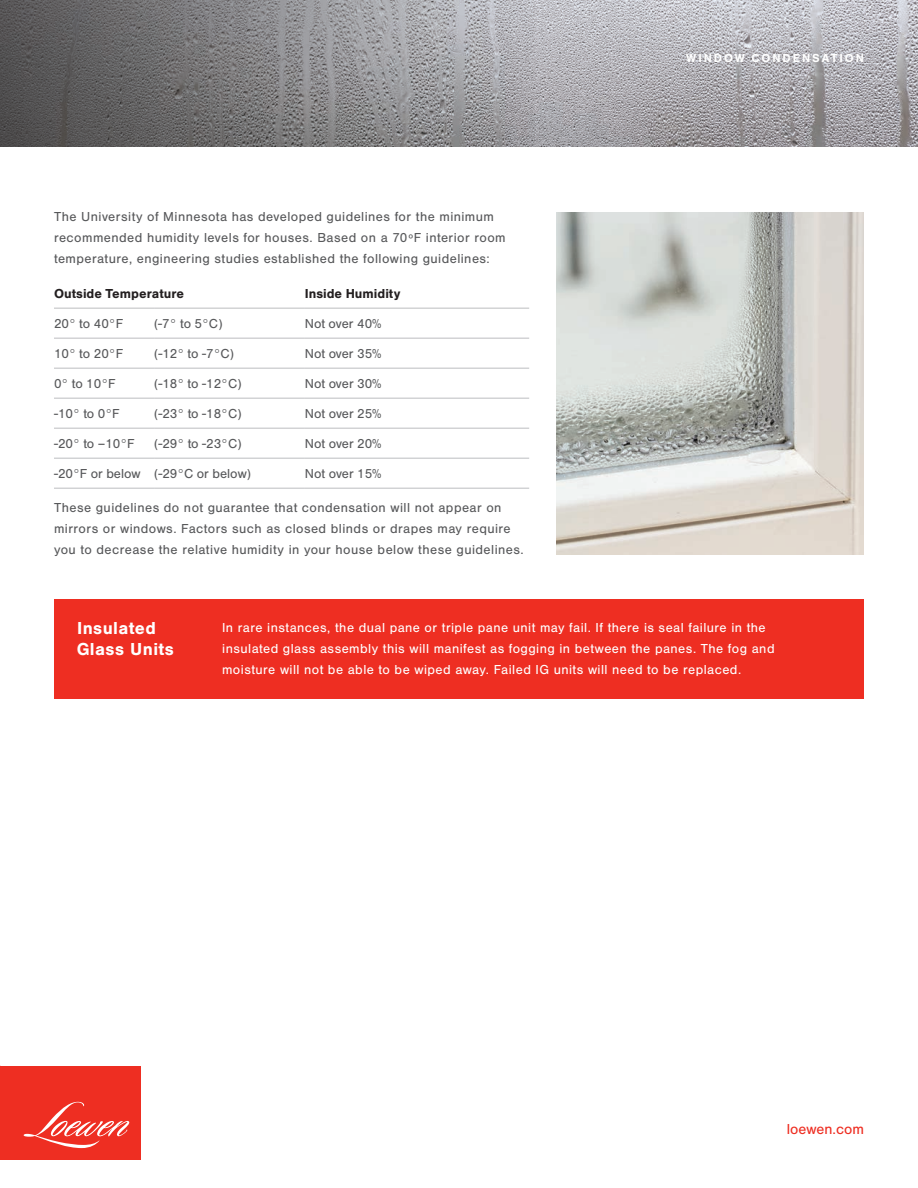
<style>
.page{position:relative;width:918px;height:1188px;background:#fff}
.page>*{position:absolute;margin:0;border:0;box-sizing:border-box;transform-origin:0 0}
.t1{font:700 18px/21px "Nimbus San";letter-spacing:.02em;color:#fff}
.t2{font:15px "Nimbus San";color:#ee2e22}
.t3{font:13.5px/21px "Nimbus San";letter-spacing:.03em;color:#57585a}
.t4{font:13.5px/21px "Nimbus San";letter-spacing:.03em;color:#fff}
.t5{font:13.5px "Nimbus San";color:#57585a}
.t6{font:700 13.5px "Nimbus San";color:#231f20}
.t7{font:700 12px "Nimbus San";letter-spacing:.16em;color:#fff}
</style>
<div class="page">
<img style="left:556px;top:212px;width:308px;height:342px">
<img style="left:536px;top:0;width:382px;height:147px">
<svg style="left:0;top:0;width:536px;height:147px;background:#807f81"></svg>
<hr style="left:54px;top:308px;width:100px;height:1px;background:#bcbdc0">
<hr style="left:154px;top:308px;width:151px;height:1px;background:#bcbdc0">
<hr style="left:305px;top:308px;width:224px;height:1px;background:#bcbdc0">
<hr style="left:54px;top:338px;width:100px;height:1px;background:#bcbdc0">
<hr style="left:154px;top:338px;width:151px;height:1px;background:#bcbdc0">
<hr style="left:305px;top:338px;width:224px;height:1px;background:#bcbdc0">
<hr style="left:54px;top:368px;width:100px;height:1px;background:#bcbdc0">
<hr style="left:154px;top:368px;width:151px;height:1px;background:#bcbdc0">
<hr style="left:305px;top:368px;width:224px;height:1px;background:#bcbdc0">
<hr style="left:54px;top:398px;width:100px;height:1px;background:#bcbdc0">
<hr style="left:154px;top:398px;width:151px;height:1px;background:#bcbdc0">
<hr style="left:305px;top:398px;width:224px;height:1px;background:#bcbdc0">
<hr style="left:54px;top:428px;width:100px;height:1px;background:#bcbdc0">
<hr style="left:154px;top:428px;width:151px;height:1px;background:#bcbdc0">
<hr style="left:305px;top:428px;width:224px;height:1px;background:#bcbdc0">
<hr style="left:54px;top:458px;width:100px;height:1px;background:#bcbdc0">
<hr style="left:154px;top:458px;width:151px;height:1px;background:#bcbdc0">
<hr style="left:305px;top:458px;width:224px;height:1px;background:#bcbdc0">
<hr style="left:54px;top:488px;width:100px;height:1px;background:#bcbdc0">
<hr style="left:154px;top:488px;width:151px;height:1px;background:#bcbdc0">
<hr style="left:305px;top:488px;width:224px;height:1px;background:#bcbdc0">
<div style="left:54px;top:599px;width:810px;height:100px;background:#ee2e22"></div>
<div style="left:0;top:1066px;width:140px;height:93px;background:#ee2e22"></div>
<svg style="left:23px;top:1102px;width:107px;height:46px"></svg>
<p class="t3" style="left:54px;top:206px;width:453px">The University of Minnesota has developed guidelines for the minimum recommended humidity levels for houses. Based on a 70ºF interior room temperature, engineering studies established the following guidelines:</p>
<p class="t6" style="left:54px;top:286px;width:132px">Outside Temperature</p>
<p class="t6" style="left:305px;top:286px;width:97px">Inside Humidity</p>
<p class="t3" style="left:54px;top:313px;width:71px">20° to 40°F</p>
<p class="t3" style="left:154px;top:313px;width:70px">(-7° to 5°C)</p>
<p class="t5" style="left:305px;top:316px;width:78px">Not over 40%</p>
<p class="t3" style="left:54px;top:343px;width:71px">10° to 20°F</p>
<p class="t3" style="left:154px;top:343px;width:82px">(-12° to -7°C)</p>
<p class="t5" style="left:305px;top:346px;width:78px">Not over 35%</p>
<p class="t3" style="left:54px;top:373px;width:63px">0° to 10°F</p>
<p class="t3" style="left:154px;top:373px;width:89px">(-18° to -12°C)</p>
<p class="t5" style="left:305px;top:376px;width:78px">Not over 30%</p>
<p class="t3" style="left:54px;top:403px;width:67px">-10° to 0°F</p>
<p class="t3" style="left:154px;top:403px;width:89px">(-23° to -18°C)</p>
<p class="t5" style="left:305px;top:406px;width:78px">Not over 25%</p>
<p class="t3" style="left:54px;top:433px;width:82px">-20° to –10°F</p>
<p class="t3" style="left:154px;top:433px;width:89px">(-29° to -23°C)</p>
<p class="t5" style="left:305px;top:436px;width:78px">Not over 20%</p>
<p class="t5" style="left:54px;top:466px;width:199px">-20°F or below (-29°C or below)</p>
<p class="t5" style="left:305px;top:466px;width:78px">Not over 15%</p>
<p class="t3" style="left:54px;top:498px;width:471px">These guidelines do not guarantee that condensation will not appear on mirrors or windows. Factors such as closed blinds or drapes may require you to decrease the relative humidity in your house below these guidelines.</p>
<p class="t7" style="left:686px;top:51px;width:179px">WINDOW CONDENSATION</p>
<h1 class="t1" style="left:77px;top:618px;width:99px">Insulated<br>Glass Units</h1>
<p class="t4" style="left:222px;top:618px;width:554px">In rare instances, the dual pane or triple pane unit may fail. If there is seal failure in the insulated glass assembly this will manifest as fogging in between the panes. The fog and moisture will not be able to be wiped away. Failed IG units will need to be replaced.</p>
<p class="t2" style="left:787px;top:1121px;width:79px">loewen.com</p>
</div>
